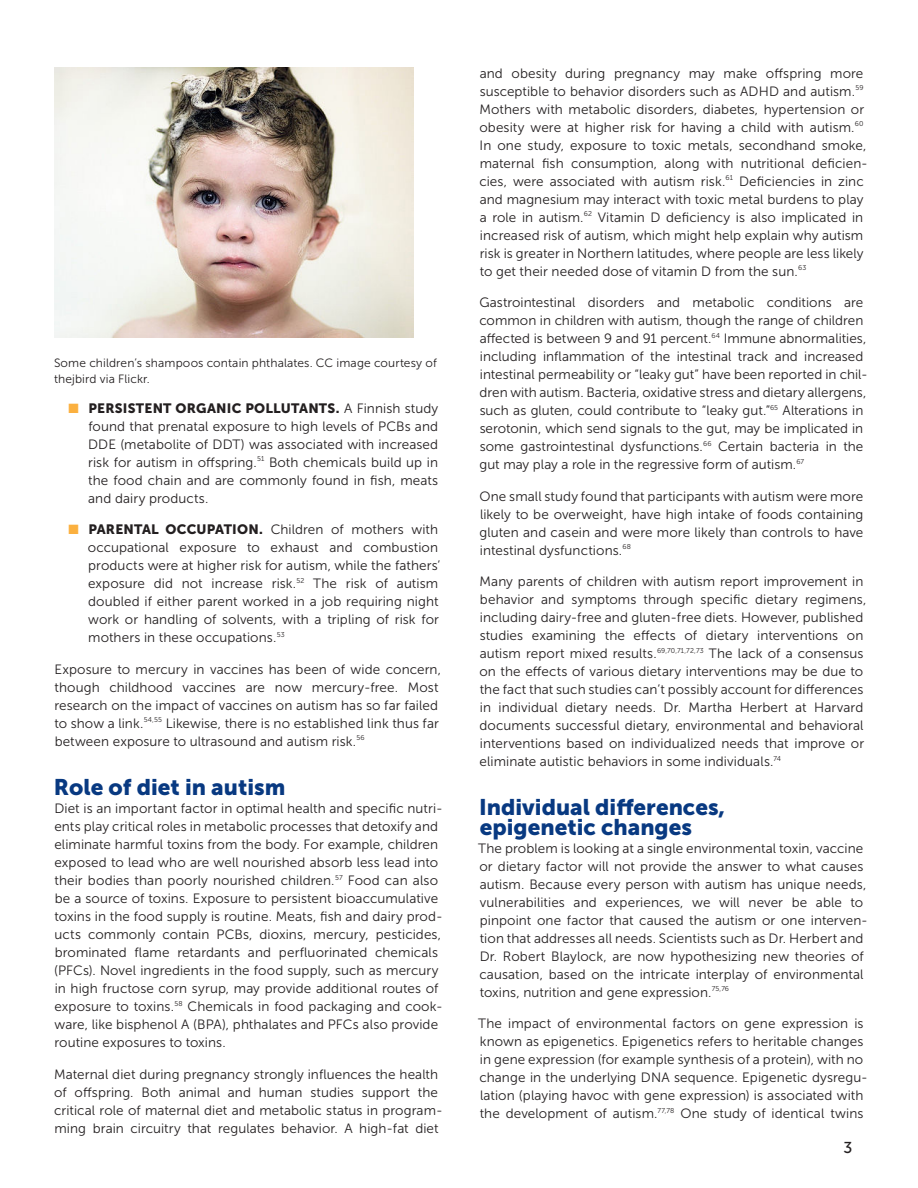
<style>
.page{position:relative;width:918px;height:1188px;background:#fff}
.page>*{position:absolute;margin:0;border:0;box-sizing:border-box;transform-origin:0 0}
.Heading_3{font:22.5px/19.8px "Museo Sans 900";color:#083981}
.t1{font:15.75px "Museo Sans 500";color:#231f20}
.t2{font:13.5px/18px "Museo Sans 300";letter-spacing:.005em;color:#231f20}
.Caption_credit{font:12px/16.5px "Museo Sans 300";letter-spacing:.01em;color:#231f20}
.s1{color:#fbb03f}
.s2{font-family:"Museo Sans 900"}
</style>
<div class="page">
<img style="left:54px;top:68px;width:360px;height:270px">
<p class="Caption_credit" style="left:54px;top:355px;width:384px">Some children’s shampoos contain phthalates. CC image courtesy of thejbird via Flickr.</p>
<p class="t2" style="left:88px;top:399px;width:352px;text-align:justify;text-indent:-20px"><span class="s1">■</span> <span class="s2">PERSISTENT ORGANIC POLLUTANTS.</span> A Finnish study found that prenatal exposure to high levels of PCBs and DDE (metabolite of DDT) was associated with increased risk for autism in offspring.<sup>51</sup> Both chemicals build up in the food chain and are commonly found in fish, meats and dairy products.</p>
<p class="t2" style="left:88px;top:521px;width:354px;text-indent:-19px"><span class="s1">■</span> <span class="s2">PARENTAL OCCUPATION.</span> Children of mothers with occupational exposure to exhaust and combustion products were at higher risk for autism, while the fathers’ exposure did not increase risk.<sup>52</sup> The risk of autism doubled if either parent worked in a job requiring night work or handling of solvents, with a tripling of risk for mothers in these occupations.<sup>53</sup></p>
<p class="t2" style="left:54px;top:660px;width:388px">Exposure to mercury in vaccines has been of wide concern, though childhood vaccines are now mercury-free. Most research on the impact of vaccines on autism has so far failed to show a link.<sup>54,55</sup> Likewise, there is no established link thus far between exposure to ultrasound and autism risk.<sup>56</sup></p>
<p class="Heading_3" style="left:54px;top:777px;width:233px">Role of diet in autism</p>
<p class="t2" style="left:54px;top:799px;width:390px">Diet is an important factor in optimal health and specific nutri&shy;ents play critical roles in metabolic processes that detoxify and eliminate harmful toxins from the body. For example, children exposed to lead who are well nourished absorb less lead into their bodies than poorly nourished children.<sup>57</sup> Food can also be a source of toxins. Exposure to persistent bioaccumulative toxins in the food supply is routine. Meats, fish and dairy prod&shy;ucts commonly contain PCBs, dioxins, mercury, pesticides, brominated flame retardants and perfluorinated chemicals (PFCs). Novel ingredients in the food supply, such as mercury in high fructose corn syrup, may provide additional routes of exposure to toxins.<sup>58</sup> Chemicals in food packaging and cook&shy;ware, like bisphenol A (BPA), phthalates and PFCs also provide routine exposures to toxins.</p>
<p class="t2" style="left:54px;top:1065px;width:390px">Maternal diet during pregnancy strongly influences the health of offspring. Both animal and human studies support the critical role of maternal diet and metabolic status in program&shy;ming brain circuitry that regulates behavior. A high-fat diet</p>
<p class="t2" style="left:479px;top:64px;width:390px">and obesity during pregnancy may make offspring more susceptible to behavior disorders such as ADHD and autism.<sup>59<br></sup>Mothers with metabolic disorders, diabetes, hypertension or obesity were at higher risk for having a child with autism.<sup>60<br></sup>In one study, exposure to toxic metals, secondhand smoke, maternal fish consumption, along with nutritional deficien&shy;cies, were associated with autism risk.<sup>61</sup> Deficiencies in zinc and magnesium may interact with toxic metal burdens to play a role in autism.<sup>62</sup> Vitamin D deficiency is also implicated in increased risk of autism, which might help explain why autism risk is greater in Northern latitudes, where people are less likely to get their needed dose of vitamin D from the sun.<sup>63</sup></p>
<p class="t2" style="left:479px;top:294px;width:390px">Gastrointestinal disorders and metabolic conditions are common in children with autism, though the range of children affected is between 9 and 91 percent.<sup>64</sup> Immune abnormalities, including inflammation of the intestinal track and increased intestinal permeability or “leaky gut” have been reported in chil&shy;dren with autism. Bacteria, oxidative stress and dietary allergens, such as gluten, could contribute to “leaky gut.”<sup>65</sup> Alterations in serotonin, which send signals to the gut, may be implicated in some gastrointestinal dysfunctions.<sup>66</sup> Certain bacteria in the gut may play a role in the regressive form of autism.<sup>67</sup></p>
<p class="t2" style="left:479px;top:487px;width:385px;text-align:justify">One small study found that participants with autism were more likely to be overweight, have high intake of foods containing gluten and casein and were more likely than controls to have intestinal dysfunctions.<sup>68</sup></p>
<p class="t2" style="left:479px;top:573px;width:388px">Many parents of children with autism report improvement in behavior and symptoms through specific dietary regimens, including dairy-free and gluten-free diets. However, published studies examining the effects of dietary interventions on autism report mixed results.<sup>69,70,71,72,73</sup> The lack of a consensus on the effects of various dietary interventions may be due to the fact that such studies can’t possibly account for differences in individual dietary needs. Dr. Martha Herbert at Harvard documents successful dietary, environmental and behavioral interventions based on individualized needs that improve or eliminate autistic behaviors in some individuals.<sup>74</sup></p>
<p class="Heading_3" style="left:479px;top:797px;width:247px">Individual differences, epigenetic changes</p>
<p class="t2" style="left:478px;top:839px;width:391px">The problem is looking at a single environmental toxin, vaccine or dietary factor will not provide the answer to what causes autism. Because every person with autism has unique needs, vulnerabilities and experiences, we will never be able to pinpoint one factor that caused the autism or one interven&shy;tion that addresses all needs. Scientists such as Dr. Herbert and Dr. Robert Blaylock, are now hypothesizing new theories of causation, based on the intricate interplay of environmental toxins, nutrition and gene expression.<sup>75,76</sup></p>
<p class="t2" style="left:478px;top:1015px;width:391px">The impact of environmental factors on gene expression is known as epigenetics. Epigenetics refers to heritable changes in gene expression (for example synthesis of a protein), with no change in the underlying DNA sequence. Epigenetic dysregu&shy;lation (playing havoc with gene expression) is associated with the development of autism.<sup>77,78</sup> One study of identical twins</p>
<p class="t1" style="left:843px;top:1139px;width:10px">3</p>
</div>
